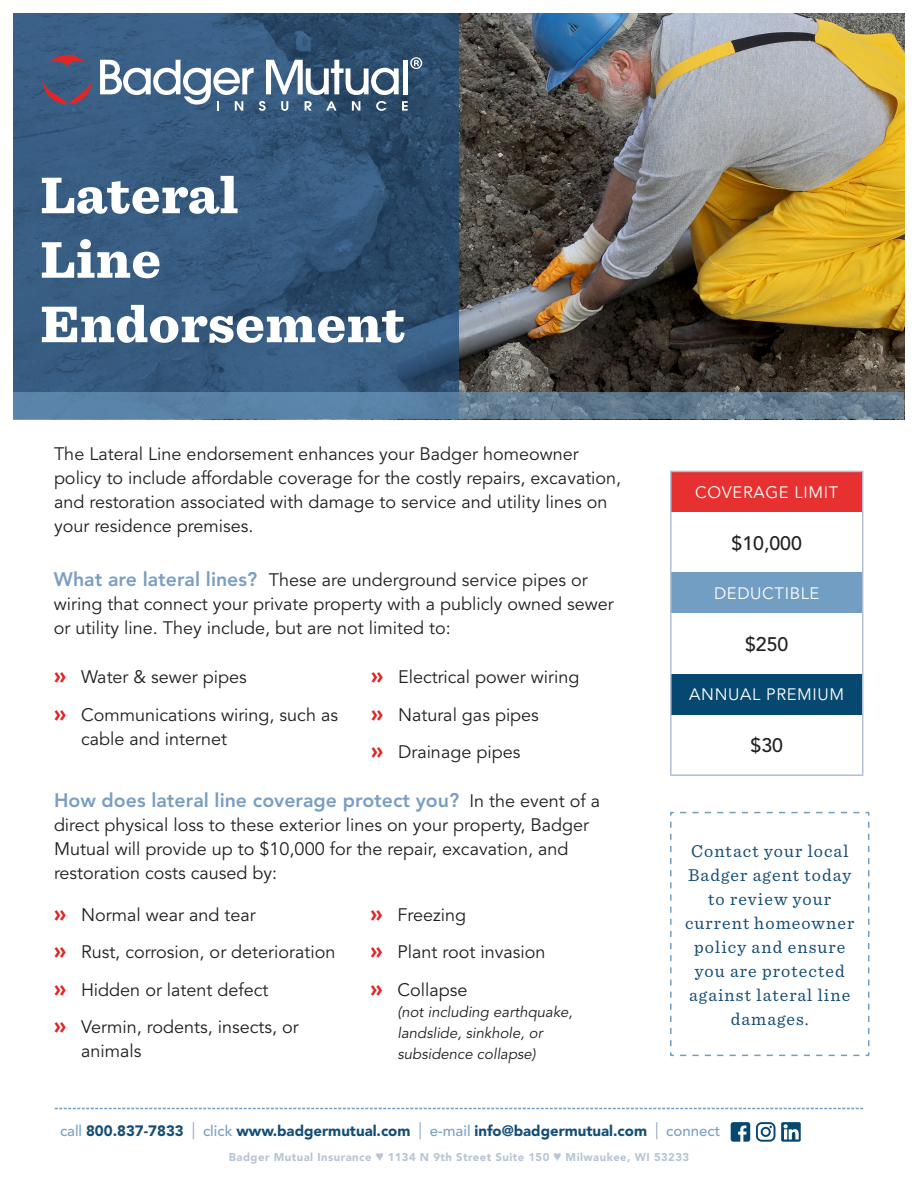
<style>
.page{position:relative;width:918px;height:1188px;background:#fff}
.page>*{position:absolute;margin:0;border:0;box-sizing:border-box;transform-origin:0 0}
.Body_Text{font:900 54px/64.5px "Sentinel";letter-spacing:.01em;color:#fff}
.t1{font:800 19.5px "Avenir";color:#7a9ec2}
.Text{font:500 19.5px "Avenir";color:#231f20}
.t2{font:18px/24px "Avenir";color:#231f20}
.Simple_7_Text{font:18px/24px "Sentinel";letter-spacing:.06em;color:#154e75;text-align:center}
.Text-2{font:16.5px "Avenir";letter-spacing:.04em;color:#fff}
.Simple_7_Text-2{font:900 15px "Avenir";color:#154e75}
.t3{font:italic 15px/21px "Avenir";color:#231f20}
.Simple_7_Text-3{font:500 15px "Avenir";color:#79a2c5}
.Simple_7_Text-4{font:900 11.25px "Avenir";letter-spacing:.04em;color:#b8c5d6}
.s1{font-weight:800;font-size:19.5px;color:#7a9ec2}
.s2{font-weight:900;font-size:22.5px;color:#e02525}
.s3{font-weight:400;font-size:18px;color:#231f20}
.s4{font-weight:500;color:#79a2c5}
</style>
<div class="page">
<img style="left:459px;top:14px;width:445px;height:378px">
<svg style="left:14px;top:14px;width:445px;height:378px;fill:#375b80"></svg>
<svg style="left:14px;top:392px;width:890px;height:27px"></svg>
<svg style="left:55px;top:1108px;width:808px;height:1px"></svg>
<svg style="left:193px;top:1122px;width:1px;height:17px"></svg>
<svg style="left:419px;top:1122px;width:2px;height:17px"></svg>
<svg style="left:656px;top:1122px;width:1px;height:17px"></svg>
<svg style="left:731px;top:1122px;width:19px;height:20px"></svg>
<svg style="left:756px;top:1122px;width:19px;height:20px"></svg>
<svg style="left:781px;top:1122px;width:20px;height:20px"></svg>
<svg style="left:49px;top:55px;width:36px;height:11px"></svg>
<svg style="left:43px;top:78px;width:49px;height:26px"></svg>
<svg style="left:100px;top:57px;width:322px;height:54px"></svg>
<div style="left:671px;top:471px;width:192px;height:41px;background:#e73030"></div>
<div style="left:671px;top:573px;width:192px;height:40px;background:#729ec3"></div>
<div style="left:671px;top:674px;width:192px;height:40px;background:#064870"></div>
<hr style="left:670px;top:471px;width:193px;height:1px;background:#b0c0d2">
<hr style="left:670px;top:472px;width:2px;height:40px;background:#b0c0d2">
<hr style="left:862px;top:472px;width:1px;height:40px;background:#b0c0d2">
<hr style="left:670px;top:512px;width:2px;height:61px;background:#b0c0d2">
<hr style="left:862px;top:512px;width:1px;height:61px;background:#b0c0d2">
<hr style="left:670px;top:573px;width:2px;height:40px;background:#b0c0d2">
<hr style="left:862px;top:573px;width:1px;height:40px;background:#b0c0d2">
<hr style="left:670px;top:613px;width:2px;height:61px;background:#b0c0d2">
<hr style="left:862px;top:613px;width:1px;height:61px;background:#b0c0d2">
<hr style="left:670px;top:674px;width:2px;height:40px;background:#b0c0d2">
<hr style="left:862px;top:674px;width:1px;height:40px;background:#b0c0d2">
<hr style="left:670px;top:714px;width:2px;height:60px;background:#b0c0d2">
<hr style="left:862px;top:714px;width:1px;height:60px;background:#b0c0d2">
<hr style="left:670px;top:774px;width:193px;height:2px;background:#b0c0d2">
<svg style="left:670px;top:811px;width:200px;height:246px"></svg>
<p class="Body_Text" style="left:40px;top:161px;width:366px">Lateral<br>Line<br>Endorsement</p>
<p class="t2" style="left:54px;top:442px;width:569px">The Lateral Line endorsement enhances your Badger homeowner policy to include affordable coverage for the costly repairs, excavation, and restoration associated with damage to service and utility lines on your residence premises.</p>
<p class="t2" style="left:54px;top:569px;width:561px"><span class="s1">What are lateral lines?</span> These are underground service pipes or wiring that connect your private property with a publicly owned sewer or utility line. They include, but are not limited to:</p>
<p class="t2" style="left:54px;top:666px;width:194px"><span class="s2">»</span> Water &amp; sewer pipes</p>
<p class="t2" style="left:81px;top:703px;width:259px;text-indent:-27px"><span class="s2">»</span> Communications wiring, such as cable and internet</p>
<p class="t2" style="left:371px;top:666px;width:210px"><span class="s2">»</span> Electrical power wiring</p>
<p class="t2" style="left:371px;top:703px;width:169px"><span class="s2">»</span> Natural gas pipes</p>
<p class="t2" style="left:371px;top:741px;width:151px"><span class="s2">»</span> Drainage pipes</p>
<p class="t1" style="left:54px;top:788px;width:548px">How does lateral line coverage protect you? <span class="s3">In the event of a</span></p>
<p class="t2" style="left:54px;top:813px;width:537px">direct physical loss to these exterior lines on your property, Badger<br>Mutual will provide up to $10,000 for the repair, excavation, and restoration costs caused by:</p>
<p class="t2" style="left:54px;top:903px;width:203px"><span class="s2">»</span> Normal wear and tear</p>
<p class="t2" style="left:54px;top:941px;width:283px"><span class="s2">»</span> Rust, corrosion, or deterioration</p>
<p class="t2" style="left:54px;top:978px;width:216px"><span class="s2">»</span> Hidden or latent defect</p>
<p class="t2" style="left:81px;top:1016px;width:219px;text-indent:-27px"><span class="s2">»</span> Vermin, rodents, insects, or animals</p>
<p class="t2" style="left:370px;top:903px;width:97px"><span class="s2">»</span> Freezing</p>
<p class="t2" style="left:370px;top:941px;width:176px"><span class="s2">»</span> Plant root invasion</p>
<p class="t2" style="left:370px;top:978px;width:99px"><span class="s2">»</span> Collapse</p>
<p class="t3" style="left:397px;top:1001px;width:177px">(not including earthquake, landslide, sinkhole, or subsidence collapse)</p>
<p class="Text-2" style="left:695px;top:483px;width:145px">COVERAGE LIMIT</p>
<p class="Text" style="left:732px;top:532px;width:72px">$10,000</p>
<p class="Text-2" style="left:714px;top:584px;width:107px">DEDUCTIBLE</p>
<p class="Text" style="left:745px;top:633px;width:45px">$250</p>
<p class="Text-2" style="left:689px;top:685px;width:157px">ANNUAL PREMIUM</p>
<p class="Text" style="left:750px;top:734px;width:34px">$30</p>
<p class="Simple_7_Text" style="left:685px;top:838px;width:171px">Contact your local<br>Badger agent today to review your current homeowner policy and ensure you are protected against lateral line damages.</p>
<p class="Simple_7_Text-2" style="left:60px;top:1122px;width:125px"><span class="s4">call</span> 800.837-7833</p>
<p class="Simple_7_Text-2" style="left:203px;top:1122px;width:209px"><span class="s4">click</span> www.badgermutual.com</p>
<p class="Simple_7_Text-2" style="left:430px;top:1122px;width:219px"><span class="s4">e-mail</span> info@badgermutual.com</p>
<p class="Simple_7_Text-3" style="left:666px;top:1122px;width:55px">connect</p>
<p class="Simple_7_Text-4" style="left:229px;top:1150px;width:462px">Badger Mutual Insurance ♥ 1134 N 9th Street Suite 150 ♥ Milwaukee, WI 53233</p>
</div>
